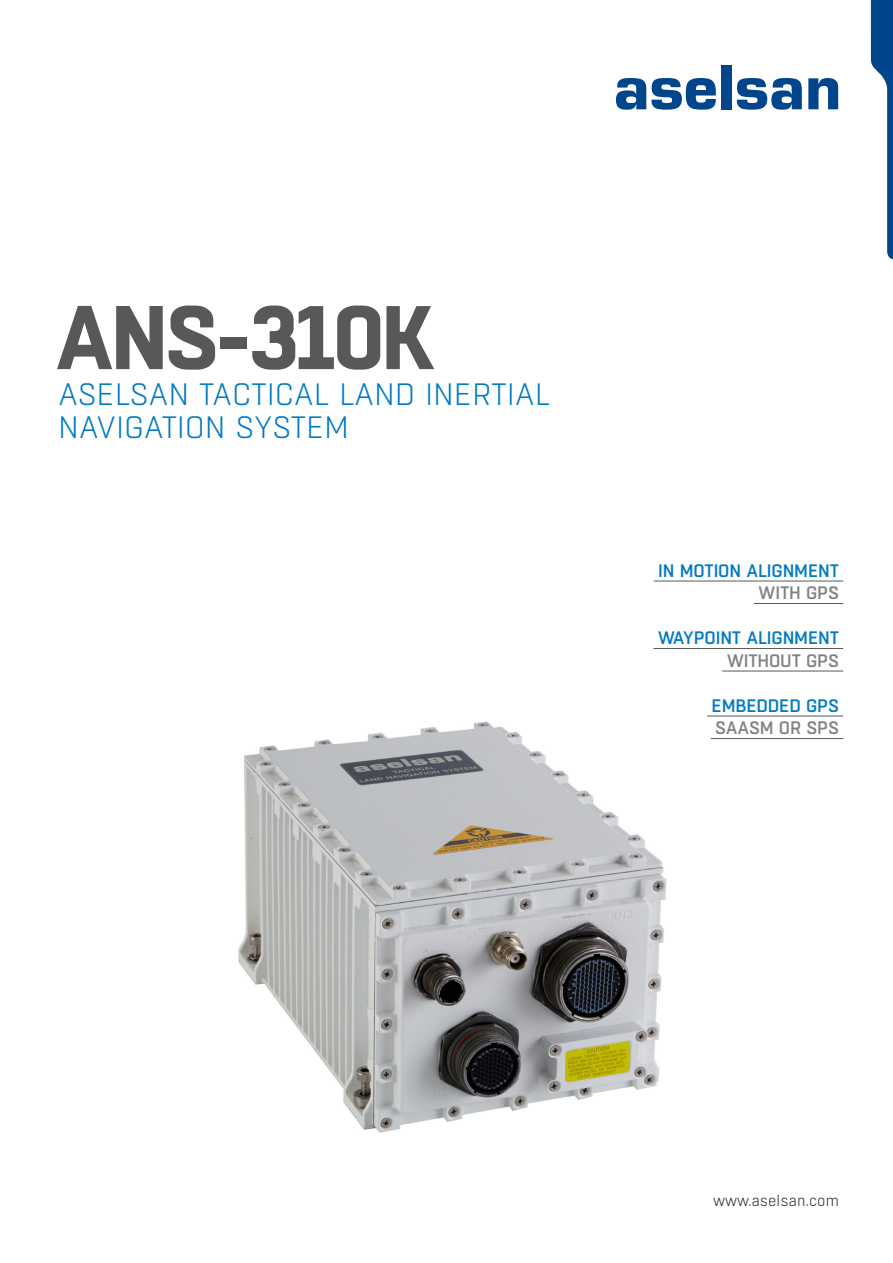
<style>
.page{position:relative;width:893px;height:1263px;background:#fff}
.page>*{position:absolute;margin:0;border:0;box-sizing:border-box;transform-origin:0 0}
.t1{font:700 90px "Boxed";letter-spacing:-.04em;color:#57585a}
.t2{font:300 30.9px/32.8px "Boxed";letter-spacing:-.005em;color:#007ac2}
.t3{font:500 18px "Boxed";letter-spacing:-.01em;color:#007ac2}
.t4{font:500 18px "Boxed";letter-spacing:-.01em;color:#808285}
.t5{font:300 15px "Boxed";color:#231f20}
</style>
<div class="page">
<svg style="left:616px;top:78px;width:100px;height:32px"></svg>
<div style="left:721px;top:65px;width:10px;height:44px;background:#01468c"></div>
<svg style="left:737px;top:78px;width:65px;height:32px"></svg>
<svg style="left:808px;top:78px;width:30px;height:31px"></svg>
<svg style="left:871px;top:0;width:22px;height:259px"></svg>
<img style="left:238px;top:721px;width:429px;height:412px">
<hr style="left:654px;top:581px;width:189px;height:1px;background:#57585a">
<hr style="left:754px;top:603px;width:89px;height:1px;background:#57585a">
<hr style="left:653px;top:648px;width:190px;height:1px;background:#57585a">
<hr style="left:722px;top:671px;width:121px;height:1px;background:#57585a">
<hr style="left:707px;top:716px;width:136px;height:1px;background:#57585a">
<hr style="left:711px;top:738px;width:132px;height:1px;background:#57585a">
<p class="t1" style="left:55px;top:277px;width:383px">ANS-310K</p>
<p class="t2" style="left:58px;top:378px;width:493px">ASELSAN TACTICAL LAND INERTIAL<br>NAVIGATION SYSTEM</p>
<p class="t3" style="left:658px;top:559px;width:182px">IN MOTION ALIGNMENT</p>
<p class="t4" style="left:758px;top:582px;width:82px">WITH GPS</p>
<p class="t3" style="left:658px;top:627px;width:183px">WAYPOINT ALIGNMENT</p>
<p class="t4" style="left:727px;top:649px;width:114px">WITHOUT GPS</p>
<p class="t3" style="left:712px;top:694px;width:129px">EMBEDDED GPS</p>
<p class="t4" style="left:715px;top:717px;width:125px">SAASM OR SPS</p>
<p class="t5" style="left:713px;top:1191px;width:127px">www.aselsan.com</p>
</div>
